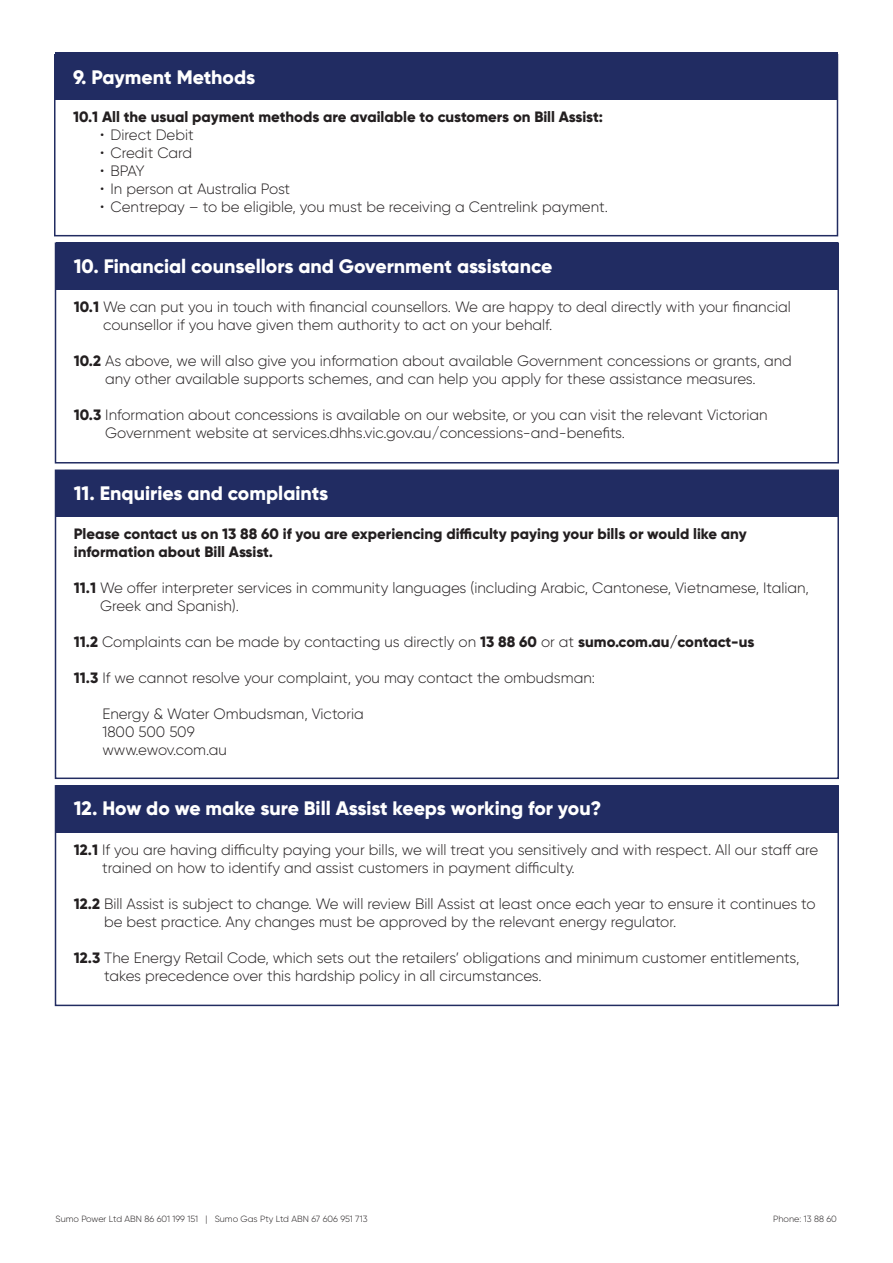
<style>
.page{position:relative;width:893px;height:1263px;background:#fff}
.page>*{position:absolute;margin:0;border:0;box-sizing:border-box;transform-origin:0 0}
.t1{font:800 19.5px "Gilroy";color:#fff}
.t2{font:300 15px/18px "Gilroy";color:#231f20}
.t3{font:800 15px/18px "Gilroy";color:#231f20}
.t4{font:300 9px "Gilroy";color:#231f20}
.s1{font-weight:800}
</style>
<div class="page">
<div style="left:58px;top:788px;width:778px;height:44px;background:#212c62"></div>
<div style="left:58px;top:472px;width:778px;height:45px;background:#212c62"></div>
<div style="left:58px;top:245px;width:778px;height:44px;background:#212c62"></div>
<div style="left:55px;top:53px;width:782px;height:46px;background:#212c62"></div>
<div style="left:54px;top:54px;width:784px;height:182px;border:2px solid #222c61"></div>
<div style="left:55px;top:242px;width:784px;height:221px;border:2px solid #222c61"></div>
<div style="left:55px;top:469px;width:784px;height:310px;border:2px solid #222c61"></div>
<div style="left:55px;top:785px;width:784px;height:221px;border:2px solid #222c61"></div>
<h1 class="t1" style="left:73px;top:65px;width:184px">9. Payment Methods</h1>
<p class="t3" style="left:73px;top:108px;width:531px">10.1 All the usual payment methods are available to customers on Bill Assist:</p>
<p class="t2" style="left:100px;top:126px;width:95px">• Direct Debit</p>
<p class="t2" style="left:100px;top:144px;width:94px">• Credit Card</p>
<p class="t2" style="left:100px;top:162px;width:46px">• BPAY</p>
<p class="t2" style="left:100px;top:180px;width:192px">• In person at Australia Post</p>
<p class="t2" style="left:100px;top:198px;width:509px">• Centrepay – to be eligible, you must be receiving a Centrelink payment.</p>
<h1 class="t1" style="left:74px;top:253px;width:480px">10. Financial counsellors and Government assistance</h1>
<p class="t2" style="left:103px;top:298px;width:689px;text-indent:-29px"><span class="s1">10.1</span> We can put you in touch with financial counsellors. We are happy to deal directly with your financial counsellor if you have given them authority to act on your behalf.</p>
<p class="t2" style="left:74px;top:352px;width:720px;text-align:center"><span class="s1">10.2</span> As above, we will also give you information about available Government concessions or grants, and any other available supports schemes, and can help you apply for these assistance measures.</p>
<p class="t2" style="left:105px;top:406px;width:664px;text-indent:-31px"><span class="s1">10.3</span> Information about concessions is available on our website, or you can visit the relevant Victorian<br>Government website at services.dhhs.vic.gov.au/concessions-and-benefits.</p>
<h1 class="t1" style="left:74px;top:480px;width:256px">11. Enquiries and complaints</h1>
<p class="t3" style="left:74px;top:525px;width:674px">Please contact us on 13 88 60 if you are experiencing difficulty paying your bills or would like any information about Bill Assist.</p>
<p class="t2" style="left:100px;top:579px;width:710px;text-indent:-26px"><span class="s1">11.1</span> We offer interpreter services in community languages (including Arabic, Cantonese, Vietnamese, Italian,<br>Greek and Spanish).</p>
<p class="t2" style="left:74px;top:633px;width:682px"><span class="s1">11.2</span> Complaints can be made by contacting us directly on <span class="s1">13 88 60</span> or at <span class="s1">sumo.com.au/contact-us</span></p>
<p class="t2" style="left:74px;top:669px;width:523px"><span class="s1">11.3</span> If we cannot resolve your complaint, you may contact the ombudsman:</p>
<p class="t2" style="left:102px;top:705px;width:263px">Energy &amp; Water Ombudsman, Victoria<br>1800 500 509<br>www.ewov.com.au</p>
<h1 class="t1" style="left:74px;top:796px;width:529px">12. How do we make sure Bill Assist keeps working for you?</h1>
<p class="t2" style="left:102px;top:840px;width:718px;text-indent:-28px"><span class="s1">12.1</span> If you are having difficulty paying your bills, we will treat you sensitively and with respect. All our staff are trained on how to identify and assist customers in payment difficulty.</p>
<p class="t2" style="left:104px;top:894px;width:713px;text-indent:-30px"><span class="s1">12.2</span> Bill Assist is subject to change. We will review Bill Assist at least once each year to ensure it continues to be best practice. Any changes must be approved by the relevant energy regulator.</p>
<p class="t2" style="left:104px;top:948px;width:697px;text-indent:-30px"><span class="s1">12.3</span> The Energy Retail Code, which sets out the retailers’ obligations and minimum customer entitlements, takes precedence over this hardship policy in all circumstances.</p>
<p class="t4" style="left:55px;top:1214px;width:314px">Sumo Power Ltd ABN 86 601 199 151 | Sumo Gas Pty Ltd ABN 67 606 951 713</p>
<p class="t4" style="left:773px;top:1214px;width:65px">Phone: 13 88 60</p>
</div>
